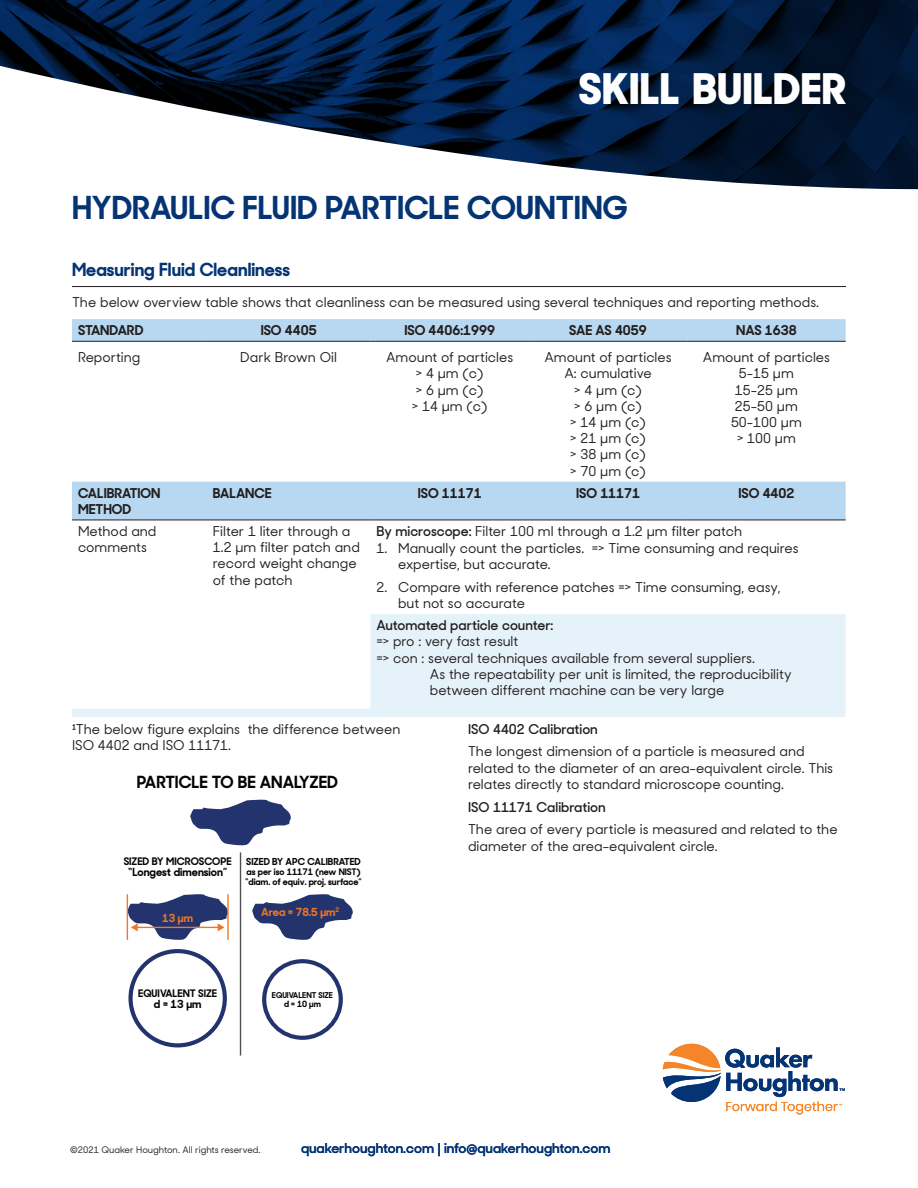
<style>
.page{position:relative;width:918px;height:1188px;background:#fff}
.page>*{position:absolute;margin:0;border:0;box-sizing:border-box;transform-origin:0 0}
.t1{font:800 42px "Sharp Sans Display No 2";letter-spacing:.02em;color:#fff}
.t2{font:700 31.5px "Sharp Sans Display No 2";color:#053474}
.t3{font:700 18px "Sharp Sans Display No 2";color:#053474}
.t4{font:700 16.65px "Sharp Sans Display No 2";color:#040503}
.t5{font:500 13.5px/16.2px "Sharp Sans Display No 2";color:#231f20}
.t6{font:700 13.5px/16.2px "Sharp Sans Display No 2";color:#231f20}
.t7{font:600 13.5px "Sharp Sans Display No 2";color:#231f20}
.t8{font:600 13.5px "Sharp Sans Display No 2";color:#053474}
.t9{font:700 11.1px "Sharp Sans Display No 2";color:#040503}
.t10{font:700 11.1px "Sharp Sans Display No 2";color:#f47421}
.t11{font:700 10.35px "Sharp Sans Display No 2";color:#040503}
.t12{font:700 9.6px "Sharp Sans Display No 2";color:#040503}
.t13{font:700 9px/10.4px "Sharp Sans Display No 2";color:#040503}
.t14{font:500 9px "Sharp Sans Display No 2";color:#231f20}
.t15{font:700 8.55px "Sharp Sans Display No 2";color:#040503}
.t16{font:700 7.95px "Sharp Sans Display No 2";color:#040503}
.s1{font-weight:600}
</style>
<div class="page">
<svg style="left:0;top:0;width:918px;height:6px;background:#022049"></svg>
<svg style="left:663px;top:1044px;width:182px;height:71px"></svg>
<svg style="left:0;top:6px;width:918px;height:184px"></svg>
<hr style="left:72px;top:286px;width:774px;height:1px;background:#231f20">
<svg style="left:72px;top:319px;width:774px;height:201px"></svg>
<svg style="left:72px;top:614px;width:774px;height:103px;fill:#e6f2fa"></svg>
<hr style="left:72px;top:520px;width:135px;height:1px;background:#231f20">
<hr style="left:207px;top:520px;width:163px;height:1px;background:#231f20">
<hr style="left:370px;top:520px;width:159px;height:1px;background:#231f20">
<hr style="left:529px;top:520px;width:158px;height:1px;background:#231f20">
<hr style="left:687px;top:520px;width:159px;height:1px;background:#231f20">
<hr style="left:72px;top:341px;width:135px;height:1px;background:#231f20">
<hr style="left:207px;top:341px;width:163px;height:1px;background:#231f20">
<hr style="left:370px;top:341px;width:159px;height:1px;background:#231f20">
<hr style="left:529px;top:341px;width:158px;height:1px;background:#231f20">
<hr style="left:687px;top:341px;width:159px;height:1px;background:#231f20">
<svg style="left:190px;top:799px;width:101px;height:46px"></svg>
<hr style="left:240px;top:852px;width:1px;height:204px;background:#4d4f53">
<svg style="left:252px;top:894px;width:101px;height:46px"></svg>
<div style="left:128px;top:949px;width:99px;height:98px;border:4px solid #22336d;border-radius:50%"></div>
<div style="left:262px;top:959px;width:81px;height:81px;border:4px solid #22336d;border-radius:50%"></div>
<svg style="left:127px;top:894px;width:102px;height:46px"></svg>
<h1 class="t1" style="left:579px;top:52px;width:269px">SKILL BUILDER</h1>
<h2 class="t2" style="left:72px;top:181px;width:557px">HYDRAULIC FLUID PARTICLE COUNTING</h2>
<h4 class="t3" style="left:72px;top:254px;width:220px">Measuring Fluid Cleanliness</h4>
<p class="t5" style="left:72px;top:293px;width:749px">The below overview table shows that cleanliness can be measured using several techniques and reporting methods.</p>
<p class="t6" style="left:78px;top:321px;width:67px">STANDARD</p>
<p class="t6" style="left:261px;top:321px;width:57px">ISO 4405</p>
<p class="t6" style="left:404px;top:321px;width:92px">ISO 4406:1999</p>
<p class="t6" style="left:569px;top:321px;width:79px">SAE AS 4059</p>
<p class="t6" style="left:736px;top:321px;width:62px">NAS 1638</p>
<p class="t5" style="left:78px;top:348px;width:64px">Reporting</p>
<p class="t5" style="left:240px;top:348px;width:98px">Dark Brown Oil</p>
<p class="t5" style="left:386px;top:348px;width:129px">Amount of particles</p>
<p class="t5" style="left:416px;top:364px;width:69px">&gt; 4 µm (c)</p>
<p class="t5" style="left:416px;top:380px;width:69px">&gt; 6 µm (c)</p>
<p class="t5" style="left:412px;top:397px;width:77px">&gt; 14 µm (c)</p>
<p class="t5" style="left:545px;top:348px;width:129px">Amount of particles</p>
<p class="t5" style="left:564px;top:364px;width:89px">A: cumulative</p>
<p class="t5" style="left:574px;top:380px;width:69px">&gt; 4 µm (c)</p>
<p class="t5" style="left:574px;top:397px;width:69px">&gt; 6 µm (c)</p>
<p class="t5" style="left:570px;top:413px;width:77px">&gt; 14 µm (c)</p>
<p class="t5" style="left:570px;top:429px;width:77px">&gt; 21 µm (c)</p>
<p class="t5" style="left:570px;top:445px;width:77px">&gt; 38 µm (c)</p>
<p class="t5" style="left:570px;top:461px;width:77px">&gt; 70 µm (c)</p>
<p class="t5" style="left:703px;top:348px;width:129px">Amount of particles</p>
<p class="t5" style="left:739px;top:364px;width:57px">5-15 µm</p>
<p class="t5" style="left:735px;top:380px;width:64px">15-25 µm</p>
<p class="t5" style="left:735px;top:397px;width:64px">25-50 µm</p>
<p class="t5" style="left:731px;top:413px;width:72px">50-100 µm</p>
<p class="t5" style="left:737px;top:429px;width:60px">&gt; 100 µm</p>
<p class="t6" style="left:78px;top:483px;width:84px">CALIBRATION<br>METHOD</p>
<p class="t6" style="left:213px;top:483px;width:60px">BALANCE</p>
<p class="t6" style="left:418px;top:483px;width:65px">ISO 11171</p>
<p class="t6" style="left:576px;top:483px;width:65px">ISO 11171</p>
<p class="t6" style="left:738px;top:483px;width:57px">ISO 4402</p>
<p class="t5" style="left:78px;top:522px;width:80px">Method and comments</p>
<p class="t5" style="left:213px;top:522px;width:148px">Filter 1 liter through a<br>1.2 µm filter patch and record weight change of the patch</p>
<p class="t5" style="left:376px;top:522px;width:367px"><span class="s1">By microscope:</span> Filter 100 ml through a 1.2 µm filter patch</p>
<p class="t5" style="left:398px;top:538px;width:402px;text-indent:-22px">1. Manually count the particles. =&gt; Time consuming and requires expertise, but accurate.</p>
<p class="t5" style="left:398px;top:577px;width:384px;text-indent:-22px">2. Compare with reference patches =&gt; Time consuming, easy, but not so accurate</p>
<p class="t7" style="left:376px;top:614px;width:179px">Automated particle counter:</p>
<p class="t5" style="left:376px;top:632px;width:143px">=&gt; pro : very fast result</p>
<p class="t5" style="left:430px;top:648px;width:363px;text-indent:-53px">=&gt; con : several techniques available from several suppliers.<br>As the repeatability per unit is limited, the reproducibility between different machine can be very large</p>
<p class="t5" style="left:72px;top:719px;width:330px">¹The below figure explains the difference between<br>ISO 4402 and ISO 11171.</p>
<p class="t4" style="left:137px;top:768px;width:202px">PARTICLE TO BE ANALYZED</p>
<p class="t7" style="left:468px;top:717px;width:131px">ISO 4402 Calibration</p>
<p class="t5" style="left:468px;top:742px;width:367px">The longest dimension of a particle is measured and related to the diameter of an area-equivalent circle. This relates directly to standard microscope counting.</p>
<p class="t7" style="left:468px;top:795px;width:139px">ISO 11171 Calibration</p>
<p class="t5" style="left:468px;top:820px;width:371px">The area of every particle is measured and related to the diameter of the area-equivalent circle.</p>
<p class="t11" style="left:124px;top:853px;width:109px">SIZED BY MICROSCOPE</p>
<p class="t9" style="left:128px;top:863px;width:100px">“Longest dimension”</p>
<p class="t10" style="left:162px;top:908px;width:32px">13 μm</p>
<p class="t12" style="left:246px;top:853px;width:116px">SIZED BY APC CALIBRATED</p>
<p class="t13" style="left:245px;top:866px;width:118px">as per iso 11171 (new NIST) “diam. of equiv. proj. surface”</p>
<p class="t10" style="left:261px;top:903px;width:80px">Area = 78.5 μm<sup>2</sup></p>
<p class="t11" style="left:138px;top:985px;width:80px">EQUIVALENT SIZE</p>
<p class="t9" style="left:154px;top:995px;width:49px">d = 13 μm</p>
<p class="t16" style="left:272px;top:989px;width:63px">EQUIVALENT SIZE</p>
<p class="t15" style="left:284px;top:996px;width:38px">d = 10 μm</p>
<p class="t14" style="left:70px;top:1143px;width:192px">©2021 Quaker Houghton. All rights reserved.</p>
<p class="t8" style="left:301px;top:1137px;width:311px">quakerhoughton.com | info@quakerhoughton.com</p>
</div>
